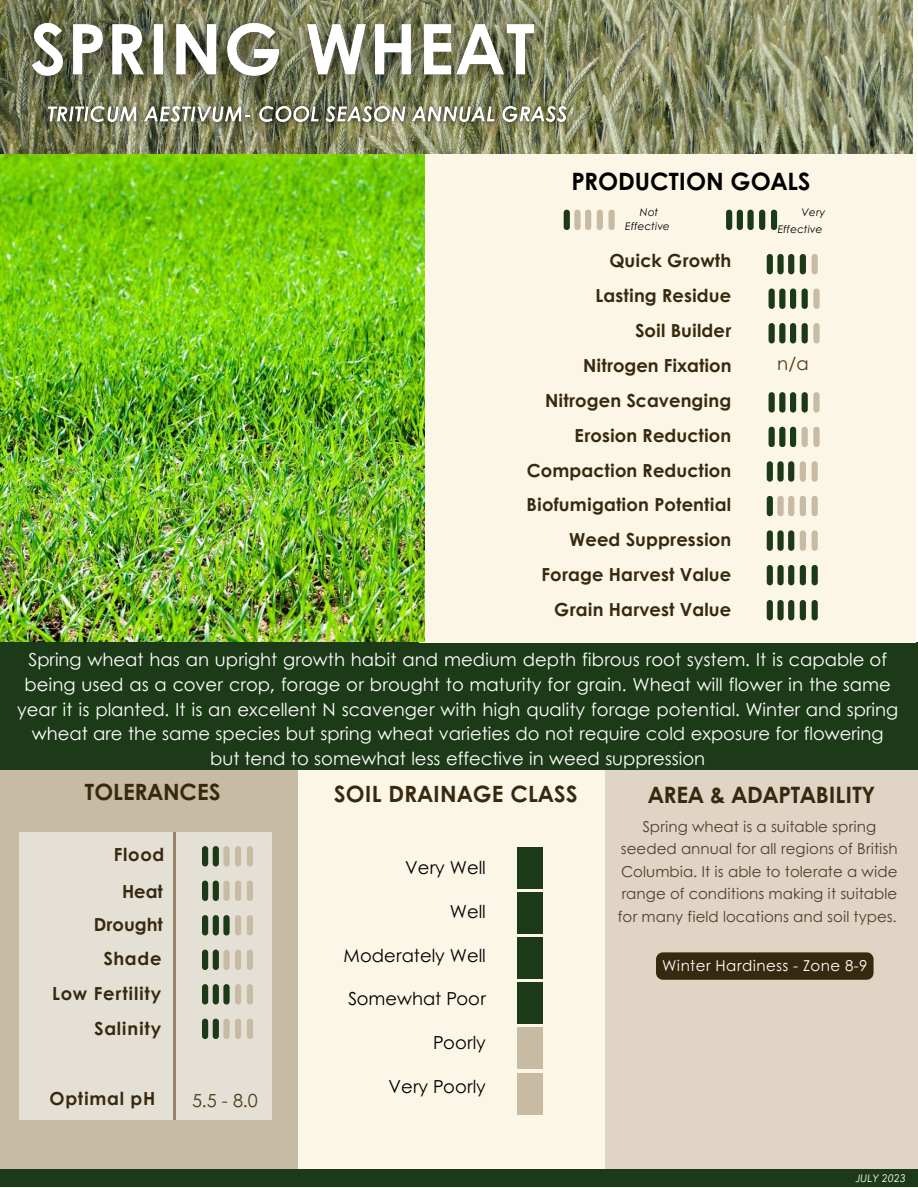
<style>
.page{position:relative;width:918px;height:1188px;background:#fff}
.page>*{position:absolute;margin:0;border:0;box-sizing:border-box;transform-origin:0 0}
.t1{font:700 24px "Century Gothic";color:#000}
.t2{font:700 22.5px "Century Gothic";color:#37290f}
.t3{font:18px/24.8px "Century Gothic";color:#fff;text-align:center}
.t4{font:700 18px/32.7px "Century Gothic";letter-spacing:.005em;color:#37290f;text-align:right}
.t5{font:18px "Century Gothic";color:#000}
.t6{font:700 18px/34.8px "Century Gothic";letter-spacing:.04em;color:#37290f;text-align:right}
.t7{font:18px "Century Gothic";color:#4f3a14}
.t8{font:15px/22.5px "Century Gothic";letter-spacing:.005em;color:#543c2e;text-align:center}
.t9{font:15px "Century Gothic";letter-spacing:.025em;color:#fff}
.t10{font:italic 10.5px "Century Gothic";letter-spacing:.015em;color:#000}
.t11{font:italic 10.5px "Century Gothic";letter-spacing:.015em;color:#fff}
</style>
<div class="page">
<div style="left:298px;top:765px;width:307px;height:408px;background:#fcf6e6"></div>
<div style="left:0;top:767px;width:298px;height:407px;background:#c7bba4"></div>
<div style="left:20px;top:832px;width:153px;height:50px;background:#e5e0d6"></div>
<div style="left:176px;top:832px;width:95px;height:50px;background:#e5e0d6"></div>
<hr style="left:173px;top:832px;width:3px;height:50px;background:#958669">
<div style="left:20px;top:882px;width:153px;height:39px;background:#e5e0d6"></div>
<div style="left:176px;top:882px;width:95px;height:39px;background:#e5e0d6"></div>
<hr style="left:173px;top:882px;width:3px;height:39px;background:#958669">
<div style="left:20px;top:921px;width:153px;height:38px;background:#e5e0d6"></div>
<div style="left:176px;top:921px;width:95px;height:38px;background:#e5e0d6"></div>
<hr style="left:173px;top:921px;width:3px;height:38px;background:#958669">
<div style="left:20px;top:959px;width:153px;height:39px;background:#e5e0d6"></div>
<div style="left:176px;top:959px;width:95px;height:39px;background:#e5e0d6"></div>
<hr style="left:173px;top:959px;width:3px;height:39px;background:#958669">
<div style="left:20px;top:998px;width:153px;height:38px;background:#e5e0d6"></div>
<div style="left:176px;top:998px;width:95px;height:38px;background:#e5e0d6"></div>
<hr style="left:173px;top:998px;width:3px;height:38px;background:#958669">
<div style="left:20px;top:1036px;width:153px;height:39px;background:#e5e0d6"></div>
<div style="left:176px;top:1036px;width:95px;height:39px;background:#e5e0d6"></div>
<hr style="left:173px;top:1036px;width:3px;height:39px;background:#958669">
<div style="left:20px;top:1075px;width:153px;height:45px;background:#e5e0d6"></div>
<div style="left:176px;top:1075px;width:95px;height:45px;background:#e5e0d6"></div>
<hr style="left:173px;top:1075px;width:3px;height:45px;background:#958669">
<div style="left:605px;top:769px;width:313px;height:409px;background:#e0d5c4"></div>
<div style="left:0;top:642px;width:918px;height:128px;background:#1c3a17"></div>
<div style="left:0;top:1169px;width:918px;height:18px;background:#1c3a17"></div>
<div style="left:517px;top:847px;width:25px;height:41px;background:#1c3a17"></div>
<div style="left:517px;top:892px;width:25px;height:42px;background:#1c3a17"></div>
<div style="left:517px;top:937px;width:25px;height:42px;background:#1c3a17"></div>
<div style="left:517px;top:982px;width:25px;height:42px;background:#1c3a17"></div>
<div style="left:517px;top:1028px;width:25px;height:41px;background:#c7bba4"></div>
<div style="left:517px;top:1073px;width:25px;height:41px;background:#c7bba4"></div>
<div style="left:656px;top:952px;width:218px;height:28px;background:#37290f;border-radius:7px"></div>
<svg style="left:202px;top:846px;width:39px;height:20px"></svg>
<svg style="left:247px;top:846px;width:6px;height:20px"></svg>
<svg style="left:202px;top:881px;width:39px;height:20px"></svg>
<svg style="left:247px;top:881px;width:6px;height:20px"></svg>
<svg style="left:202px;top:915px;width:39px;height:21px"></svg>
<svg style="left:247px;top:915px;width:6px;height:21px"></svg>
<svg style="left:202px;top:984px;width:39px;height:21px"></svg>
<svg style="left:247px;top:984px;width:6px;height:21px"></svg>
<svg style="left:202px;top:950px;width:39px;height:20px"></svg>
<svg style="left:247px;top:950px;width:6px;height:20px"></svg>
<svg style="left:202px;top:1019px;width:39px;height:20px"></svg>
<svg style="left:247px;top:1019px;width:6px;height:20px"></svg>
<div style="left:420px;top:152px;width:496px;height:490px;background:#fcf6e6"></div>
<img style="left:0;top:154px;width:424px;height:488px">
<svg style="left:564px;top:210px;width:27px;height:20px"></svg>
<svg style="left:597px;top:210px;width:6px;height:20px"></svg>
<svg style="left:609px;top:210px;width:6px;height:20px"></svg>
<svg style="left:726px;top:210px;width:39px;height:20px"></svg>
<svg style="left:771px;top:210px;width:6px;height:20px"></svg>
<svg style="left:767px;top:254px;width:27px;height:20px"></svg>
<svg style="left:800px;top:254px;width:6px;height:20px"></svg>
<svg style="left:812px;top:254px;width:6px;height:20px"></svg>
<svg style="left:769px;top:323px;width:27px;height:20px"></svg>
<svg style="left:802px;top:323px;width:18px;height:20px"></svg>
<svg style="left:769px;top:288px;width:27px;height:21px"></svg>
<svg style="left:802px;top:288px;width:18px;height:21px"></svg>
<svg style="left:769px;top:392px;width:27px;height:21px"></svg>
<svg style="left:802px;top:392px;width:18px;height:21px"></svg>
<svg style="left:769px;top:427px;width:27px;height:20px"></svg>
<svg style="left:802px;top:427px;width:18px;height:20px"></svg>
<svg style="left:767px;top:461px;width:27px;height:21px"></svg>
<svg style="left:800px;top:461px;width:6px;height:21px"></svg>
<svg style="left:812px;top:461px;width:6px;height:21px"></svg>
<svg style="left:767px;top:496px;width:27px;height:20px"></svg>
<svg style="left:800px;top:496px;width:6px;height:20px"></svg>
<svg style="left:812px;top:496px;width:6px;height:20px"></svg>
<svg style="left:767px;top:530px;width:27px;height:21px"></svg>
<svg style="left:800px;top:530px;width:6px;height:21px"></svg>
<svg style="left:812px;top:530px;width:6px;height:21px"></svg>
<svg style="left:767px;top:565px;width:27px;height:20px"></svg>
<svg style="left:800px;top:565px;width:6px;height:20px"></svg>
<svg style="left:812px;top:565px;width:6px;height:20px"></svg>
<svg style="left:767px;top:600px;width:27px;height:20px"></svg>
<svg style="left:800px;top:600px;width:6px;height:20px"></svg>
<svg style="left:812px;top:600px;width:6px;height:20px"></svg>
<img style="left:0;top:0;width:913px;height:154px">
<img style="left:39px;top:96px;width:538px;height:37px">
<img style="left:0;top:0;width:567px;height:111px">
<p class="t1" style="left:571px;top:163px;width:240px">PRODUCTION GOALS</p>
<p class="t10" style="left:640px;top:205px;width:20px">Not</p>
<p class="t10" style="left:625px;top:219px;width:46px">Effective</p>
<p class="t10" style="left:801px;top:205px;width:25px">Very</p>
<p class="t10" style="left:777px;top:221px;width:46px">Effective</p>
<p class="t4" style="left:609px;top:244px;width:123px">Quick Growth</p>
<p class="t4" style="left:596px;top:279px;width:137px">Lasting Residue</p>
<p class="t4" style="left:635px;top:313px;width:98px">Soil Builder</p>
<p class="t4" style="left:583px;top:348px;width:150px">Nitrogen Fixation</p>
<p class="t4" style="left:545px;top:383px;width:188px">Nitrogen Scavenging</p>
<p class="t4" style="left:575px;top:418px;width:158px">Erosion Reduction</p>
<p class="t4" style="left:527px;top:453px;width:206px">Compaction Reduction</p>
<p class="t4" style="left:526px;top:488px;width:206px">Biofumigation Potential</p>
<p class="t4" style="left:569px;top:523px;width:164px">Weed Suppression</p>
<p class="t4" style="left:541px;top:558px;width:191px">Forage Harvest Value</p>
<p class="t4" style="left:554px;top:592px;width:179px">Grain Harvest Value</p>
<p class="t3" style="left:17px;top:647px;width:883px">Spring wheat has an upright growth habit and medium depth fibrous root system. It is capable of being used as a cover crop, forage or brought to maturity for grain. Wheat will flower in the same year it is planted. It is an excellent N scavenger with high quality forage potential. Winter and spring wheat are the same species but spring wheat varieties do not require cold exposure for flowering but tend to somewhat less effective in weed suppression</p>
<p class="t7" style="left:777px;top:350px;width:33px">n/a</p>
<p class="t2" style="left:85px;top:775px;width:137px">TOLERANCES</p>
<p class="t4" style="left:114px;top:837px;width:52px">Flood</p>
<p class="t4" style="left:94px;top:874px;width:71px">Heat<br>Drought</p>
<p class="t4" style="left:103px;top:941px;width:60px">Shade</p>
<p class="t6" style="left:52px;top:975px;width:111px">Low Fertility<br>Salinity</p>
<p class="t6" style="left:50px;top:1080px;width:107px">Optimal pH</p>
<p class="t7" style="left:192px;top:1087px;width:67px">5.5 - 8.0</p>
<p class="t2" style="left:334px;top:777px;width:245px">SOIL DRAINAGE CLASS</p>
<p class="t5" style="left:405px;top:854px;width:82px">Very Well</p>
<p class="t5" style="left:450px;top:898px;width:38px">Well</p>
<p class="t5" style="left:344px;top:941px;width:144px">Moderately Well</p>
<p class="t5" style="left:348px;top:985px;width:139px">Somewhat Poor</p>
<p class="t5" style="left:433px;top:1029px;width:54px">Poorly</p>
<p class="t5" style="left:388px;top:1073px;width:99px">Very Poorly</p>
<p class="t2" style="left:648px;top:778px;width:228px">AREA &amp; ADAPTABILITY</p>
<p class="t8" style="left:618px;top:814px;width:281px">Spring wheat is a suitable spring seeded annual for all regions of British Columbia. It is able to tolerate a wide range of conditions making it suitable for many field locations and soil types.</p>
<p class="t9" style="left:662px;top:954px;width:207px">Winter Hardiness - Zone 8-9</p>
<p class="t11" style="left:856px;top:1170px;width:51px">JULY 2023</p>
</div>
